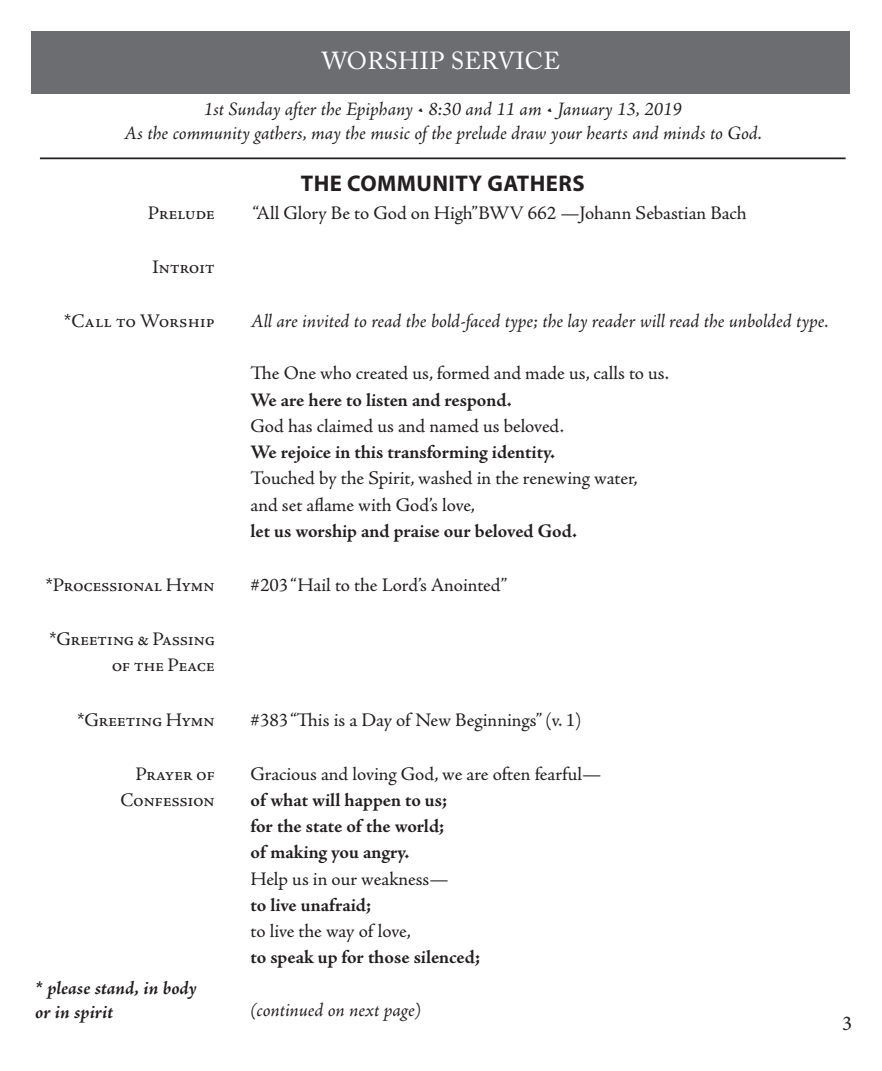
<style>
.page{position:relative;width:882px;height:1071px;background:#fff}
.page>*{position:absolute;margin:0;border:0;box-sizing:border-box;transform-origin:0 0}
.Main_Heading{font:24.5px "Adobe Caslon Pro";letter-spacing:.015em;color:#fff}
.t1{font:700 22.75px "Myriad Pro";letter-spacing:.02em;color:#231f20}
.t2{font:21px "Minion Pro";color:#231f20}
.Hymn{font:19.25px/26.2px "Adobe Jenson Pro";letter-spacing:-.02em;color:#231f20;text-align:right}
.t3{font:700 19.25px "Adobe Jenson Pro";letter-spacing:-.005em;color:#231f20}
.Body_text{font:italic 19.25px "Adobe Jenson Pro";letter-spacing:-.005em;color:#231f20}
.Date_Time{font:italic 19.25px "Adobe Jenson Pro";letter-spacing:-.005em;color:#231f20}
.Header_1{font:19.25px "Adobe Jenson Pro";letter-spacing:-.02em;color:#231f20}
.t4{font:italic 700 19.25px/23.1px "Adobe Jenson Pro";letter-spacing:-.005em;color:#231f20}
.Header_1-2{font:19.25px "Adobe Jenson Pro";color:#231f20}
</style>
<div class="page">
<div style="left:32px;top:32px;width:818px;height:62px;background:#6c6d70"></div>
<hr style="left:40px;top:157px;width:806px;height:2px;background:#231f20">
<p class="Main_Heading" style="left:322px;top:46px;width:240px">WORSHIP SERVICE</p>
<p class="Date_Time" style="left:204px;top:98px;width:480px">1st Sunday after the Epiphany • 8:30 and 11 am • January 13, 2019</p>
<p class="Body_text" style="left:124px;top:122px;width:640px">As the community gathers, may the music of the prelude draw your hearts and minds to God.</p>
<p class="t1" style="left:301px;top:168px;width:285px">THE COMMUNITY GATHERS</p>
<p class="Header_1" style="left:148px;top:202px;width:68px">Prelude</p>
<p class="Hymn" style="left:253px;top:200px;width:495px">“All Glory Be to God on High”BWV 662 —Johann Sebastian Bach</p>
<p class="Header_1" style="left:152px;top:256px;width:64px">Introit</p>
<p class="Header_1-2" style="left:64px;top:310px;width:152px">*Call to Worship</p>
<p class="Body_text" style="left:251px;top:310px;width:580px">All are invited to read the bold-faced type; the lay reader will read the unbolded type.</p>
<p class="Hymn" style="left:251px;top:361px;width:420px">The One who created us, formed and made us, calls to us.</p>
<p class="t3" style="left:251px;top:389px;width:263px">We are here to listen and respond.</p>
<p class="Hymn" style="left:251px;top:413px;width:315px">God has claimed us and named us beloved.</p>
<p class="t3" style="left:251px;top:441px;width:306px">We rejoice in this transforming identity.</p>
<p class="Hymn" style="left:251px;top:466px;width:389px">Touched by the Spirit, washed in the renewing water,</p>
<p class="Hymn" style="left:251px;top:492px;width:226px">and set aflame with God’s love,</p>
<p class="t3" style="left:251px;top:520px;width:328px">let us worship and praise our beloved God.</p>
<p class="Header_1" style="left:46px;top:574px;width:171px">*Processional Hymn</p>
<p class="Hymn" style="left:251px;top:572px;width:258px">#203 “Hail to the Lord’s Anointed”</p>
<p class="Hymn" style="left:49px;top:626px;width:167px">*Greeting &amp; Passing of the Peace</p>
<p class="Hymn" style="left:77px;top:707px;width:139px">*Greeting Hymn</p>
<p class="Hymn" style="left:251px;top:707px;width:333px">#383 “This is a Day of New Beginnings” (v. 1)</p>
<p class="Hymn" style="left:121px;top:761px;width:96px">Prayer of<br>Confession</p>
<p class="Hymn" style="left:251px;top:761px;width:352px">Gracious and loving God, we are often fearful—</p>
<p class="t3" style="left:251px;top:789px;width:198px">of what will happen to us;</p>
<p class="t3" style="left:251px;top:815px;width:195px">for the state of the world;</p>
<p class="t3" style="left:251px;top:841px;width:160px">of making you angry.</p>
<p class="Hymn" style="left:251px;top:866px;width:200px">Help us in our weakness—</p>
<p class="t3" style="left:251px;top:894px;width:122px">to live unafraid;</p>
<p class="Hymn" style="left:251px;top:918px;width:162px">to live the way of love,</p>
<p class="t3" style="left:251px;top:946px;width:231px">to speak up for those silenced;</p>
<p class="Body_text" style="left:251px;top:999px;width:172px">(continued on next page)</p>
<p class="t4" style="left:35px;top:978px;width:163px">* please stand, in body or in spirit</p>
<p class="t2" style="left:842px;top:1011px;width:12px">3</p>
</div>
